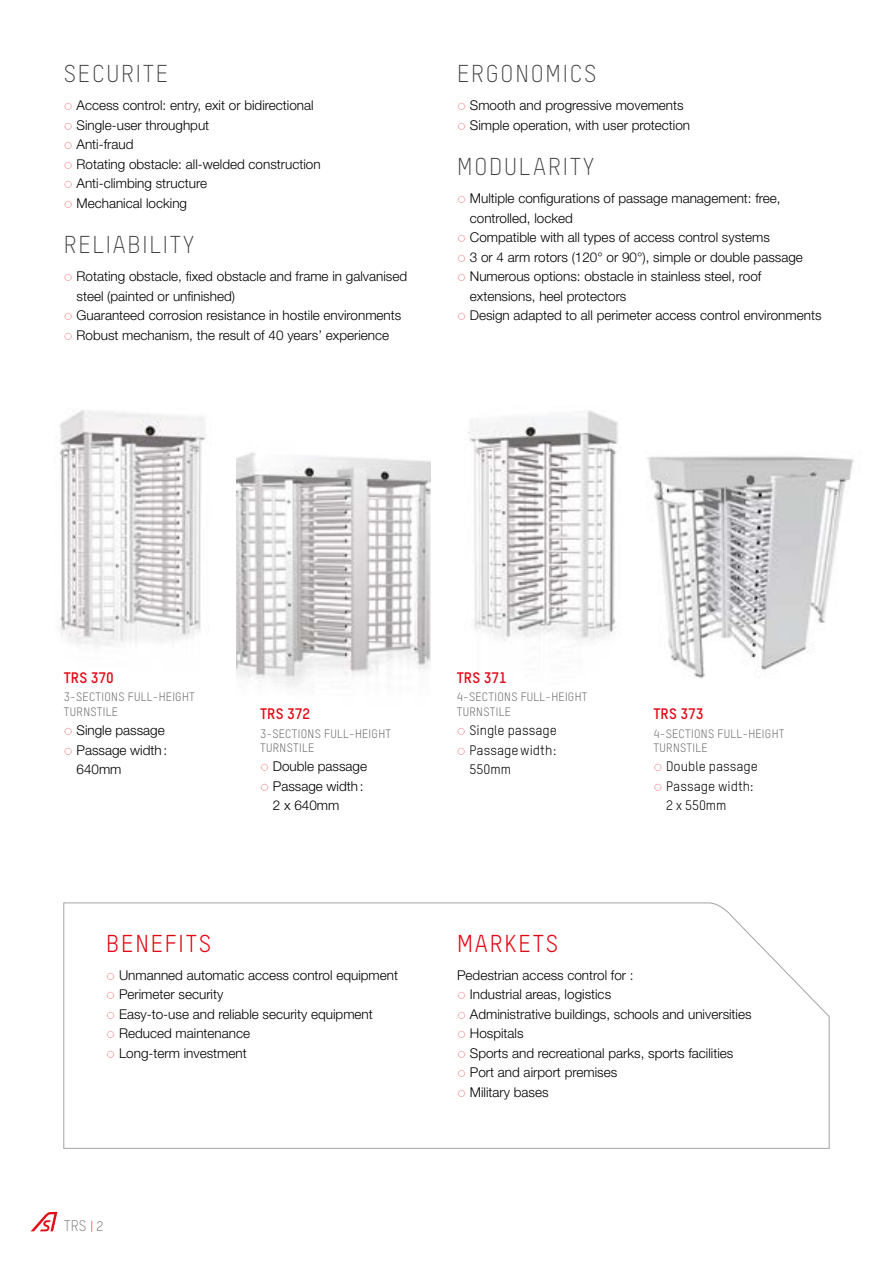
<style>
.page{position:relative;width:893px;height:1263px;background:#fff}
.page>*{position:absolute;margin:0;border:0;box-sizing:border-box;transform-origin:0 0}
.t1{font:300 24px "Oxfam TSTARPRO";letter-spacing:.075em;color:#3c3c3b}
.t2{font:24px "Oxfam TSTARPRO";letter-spacing:.075em;color:#e30613}
.t3{font:700 15px "Oxfam TSTARPRO";color:#e30613}
.t4{font:300 15px "Oxfam TSTARPRO";color:#706f6f}
.t5{font:300 13.5px/19.5px "Helvetica Neue LT Std";color:#000}
.t6{font:13.5px/19.4px "Oxfam TSTARPRO";color:#000;text-align:justify}
.t7{font:12px/14.2px "Oxfam TSTARPRO";letter-spacing:.025em;color:#706f6f}
.s1{font-size:13.5px;color:#e30613}
.s2{font-size:13.5px;color:#575756}
</style>
<div class="page">
<svg style="left:63px;top:902px;width:767px;height:247px"></svg>
<svg style="left:31px;top:1212px;width:26px;height:19px"></svg>
<img style="left:236px;top:452px;width:195px;height:234px">
<img style="left:59px;top:410px;width:148px;height:237px">
<img style="left:468px;top:410px;width:150px;height:236px">
<img style="left:647px;top:456px;width:207px;height:223px">
<svg style="left:107px;top:973px;width:7px;height:7px"></svg>
<svg style="left:107px;top:992px;width:7px;height:7px"></svg>
<svg style="left:107px;top:1012px;width:7px;height:7px"></svg>
<svg style="left:107px;top:1031px;width:7px;height:7px"></svg>
<svg style="left:107px;top:1051px;width:7px;height:7px"></svg>
<svg style="left:458px;top:992px;width:7px;height:7px"></svg>
<svg style="left:458px;top:1012px;width:7px;height:7px"></svg>
<svg style="left:458px;top:1031px;width:7px;height:7px"></svg>
<svg style="left:458px;top:1051px;width:7px;height:7px"></svg>
<svg style="left:458px;top:1070px;width:7px;height:7px"></svg>
<svg style="left:458px;top:1090px;width:7px;height:7px"></svg>
<h1 class="t1" style="left:64px;top:60px;width:106px">SECURITE</h1>
<p class="t5" style="left:77px;top:96px;width:246px">Access control: entry, exit or bidirectional<br>Single-user throughput<br>Anti-fraud<br>Rotating obstacle: all-welded construction<br>Anti-climbing structure<br>Mechanical locking</p>
<h1 class="t1" style="left:64px;top:231px;width:132px">RELIABILITY</h1>
<p class="t5" style="left:77px;top:267px;width:332px">Rotating obstacle, fixed obstacle and frame in galvanised steel (painted or unfinished)<br>Guaranteed corrosion resistance in hostile environments Robust mechanism, the result of 40 years’ experience</p>
<h1 class="t1" style="left:457px;top:60px;width:141px">ERGONOMICS</h1>
<p class="t5" style="left:470px;top:96px;width:222px">Smooth and progressive movements<br>Simple operation, with user protection</p>
<h1 class="t1" style="left:457px;top:153px;width:139px">MODULARITY</h1>
<p class="t5" style="left:470px;top:189px;width:353px">Multiple configurations of passage management: free, controlled, locked<br>Compatible with all types of access control systems<br>3 or 4 arm rotors (120° or 90°), simple or double passage Numerous options: obstacle in stainless steel, roof extensions, heel protectors<br>Design adapted to all perimeter access control environments</p>
<p class="t3" style="left:64px;top:668px;width:52px">TRS 370</p>
<p class="t7" style="left:64px;top:690px;width:133px">3-SECTIONS FULL-HEIGHT<br>TURNSTILE</p>
<p class="t5" style="left:77px;top:720px;width:92px">Single passage<br>Passage width:<br>640mm</p>
<p class="t3" style="left:260px;top:705px;width:52px">TRS 372</p>
<p class="t7" style="left:260px;top:726px;width:133px">3-SECTIONS FULL-HEIGHT<br>TURNSTILE</p>
<p class="t5" style="left:273px;top:756px;width:96px">Double passage<br>Passage width:<br>2 x 640mm</p>
<h1 class="t2" style="left:106px;top:929px;width:107px">BENEFITS</h1>
<p class="t5" style="left:119px;top:965px;width:281px">Unmanned automatic access control equipment<br>Perimeter security<br>Easy-to-use and reliable security equipment<br>Reduced maintenance<br>Long-term investment</p>
<p class="t4" style="left:64px;top:1217px;width:41px">TRS <span class="s1">|</span> <span class="s2">2</span></p>
<p class="t3" style="left:457px;top:668px;width:52px">TRS 371</p>
<p class="t7" style="left:457px;top:690px;width:132px">4-SECTIONS FULL-HEIGHT<br>TURNSTILE</p>
<p class="t6" style="left:469px;top:721px;width:89px">Single passage Passage width :<br>550mm</p>
<p class="t3" style="left:653px;top:705px;width:52px">TRS 373</p>
<p class="t7" style="left:653px;top:726px;width:133px">4-SECTIONS FULL-HEIGHT<br>TURNSTILE</p>
<p class="t6" style="left:666px;top:757px;width:93px;text-align:left">Double passage<br>Passage width:<br>2 x 550mm</p>
<h1 class="t2" style="left:457px;top:929px;width:103px">MARKETS</h1>
<p class="t5" style="left:470px;top:965px;width:283px;text-indent:-13px">Pedestrian access control for :<br>Industrial areas, logistics<br>Administrative buildings, schools and universities<br>Hospitals<br>Sports and recreational parks, sports facilities<br>Port and airport premises<br>Military bases</p>
</div>
